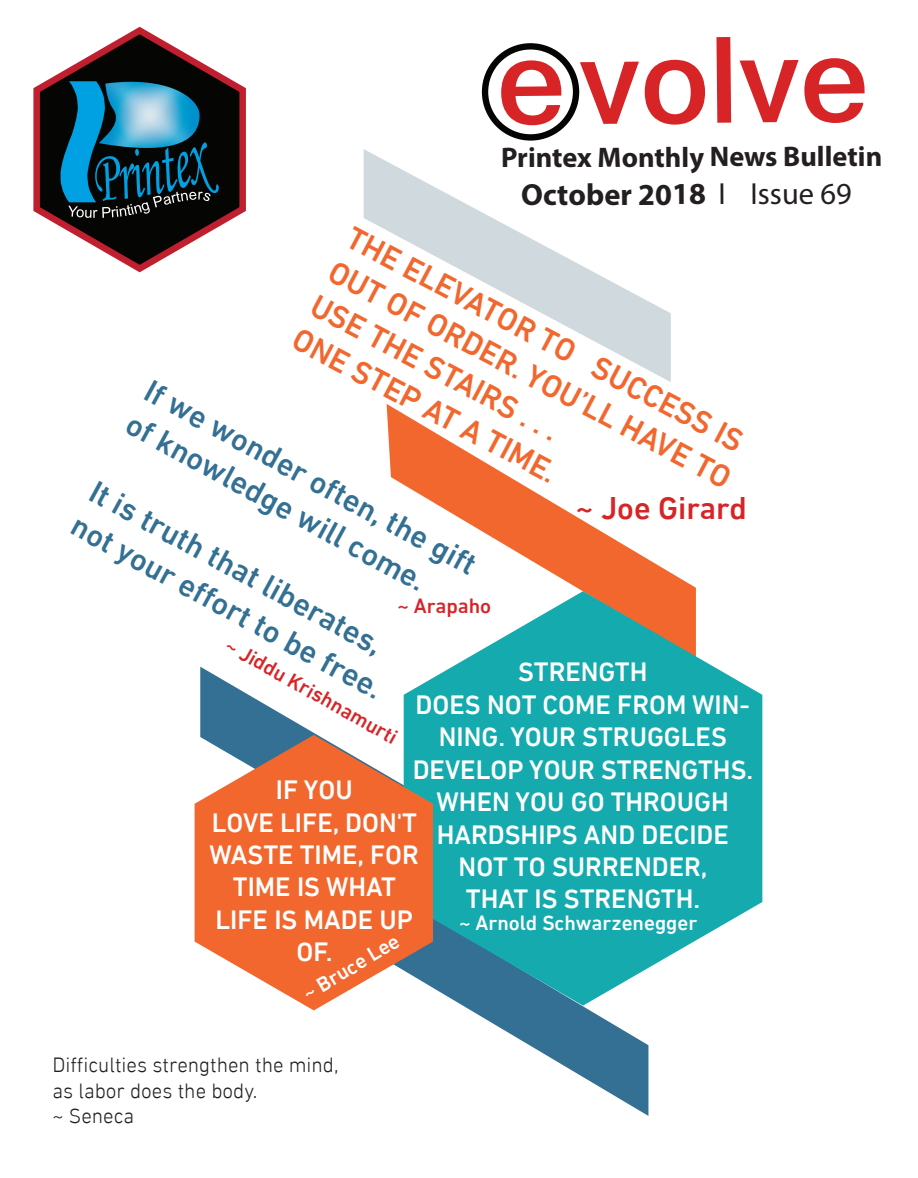
<style>
.page{position:relative;width:918px;height:1178px;background:#fff}
.page>*{position:absolute;margin:0;border:0;box-sizing:border-box;transform-origin:0 0}
.t1{font:500 31.95px/38.7px "DIN Next LT Arabic";color:#337093}
.t2{font:500 31.95px/38.4px "DIN Next LT Arabic";color:#f2672e}
.t3{font:500 31.95px "DIN Next LT Arabic";color:#d72427}
.t4{font:700 30.6px "Myriad Pro";letter-spacing:-.005em;color:#231f20}
.t5{font:700 28.35px "Myriad Pro";letter-spacing:-.005em;color:#231f20}
.t6{font:500 27px/32.4px "DIN Next LT Arabic";color:#fff;text-align:center}
.t7{font:300 21px/25.2px "DIN Next LT Arabic";color:#231f20}
.t8{font:500 21px "DIN Next LT Arabic";color:#fff}
.t9{font:500 21px "DIN Next LT Arabic";color:#d72427}
.s1{font-weight:400}
</style>
<div class="page">
<svg style="left:200px;top:666px;width:204px;height:68px"></svg>
<svg style="left:462px;top:1005px;width:186px;height:110px"></svg>
<svg style="left:387px;top:404px;width:309px;height:187px"></svg>
<svg style="left:404px;top:591px;width:358px;height:414px;fill:#15aaae"></svg>
<svg style="left:195px;top:734px;width:238px;height:276px;fill:#f2672e"></svg>
<svg style="left:364px;top:149px;width:307px;height:233px"></svg>
<svg style="left:33px;top:26px;width:213px;height:247px"></svg>
<svg style="left:61px;top:81px;width:158px;height:137px;background:#1c566d"></svg>
<svg style="left:501px;top:60px;width:60px;height:65px"></svg>
<svg style="left:580px;top:62px;width:59px;height:62px"></svg>
<svg style="left:645px;top:60px;width:60px;height:65px"></svg>
<svg style="left:716px;top:37px;width:15px;height:86px"></svg>
<svg style="left:740px;top:58px;width:125px;height:65px"></svg>
<div style="left:482px;top:43px;width:97px;height:98px;border:6px solid #040503;border-radius:50%"></div>
<p class="t5" style="left:501px;top:138px;width:383px">Printex Monthly News Bulletin</p>
<p class="t4" style="left:521px;top:174px;width:333px">October 2018 <span class="s1">I Issue 69</span></p>
<p class="t2" style="left:358px;top:217px;width:452px;rotate:28deg">THE ELEVATOR TO SUCCESS IS<br>OUT OF ORDER. YOU’LL HAVE TO<br>USE THE STAIRS . . .<br>ONE STEP AT A TIME.</p>
<p class="t1" style="left:157px;top:369px;width:374px;rotate:29deg">If we wonder often, the gift of knowledge will come.</p>
<p class="t1" style="left:102px;top:471px;width:352px;rotate:29deg">It is truth that liberates, not your effort to be free.</p>
<p class="t3" style="left:576px;top:489px;width:172px">~ Joe Girard</p>
<p class="t9" style="left:397px;top:593px;width:95px">~ Arapaho</p>
<p class="t9" style="left:233px;top:632px;width:196px;rotate:29deg">~ Jiddu Krishnamurti</p>
<p class="t6" style="left:413px;top:655px;width:342px">STRENGTH<br>DOES NOT COME FROM WIN-<br>NING. YOUR STRUGGLES<br>DEVELOP YOUR STRENGTHS.<br>WHEN YOU GO THROUGH<br>HARDSHIPS AND DECIDE<br>NOT TO SURRENDER,<br>THAT IS STRENGTH.</p>
<p class="t6" style="left:210px;top:773px;width:211px">IF YOU<br>LOVE LIFE, DON'T<br>WASTE TIME, FOR<br>TIME IS WHAT<br>LIFE IS MADE UP<br>OF.</p>
<p class="t8" style="left:459px;top:910px;width:240px">~ Arnold Schwarzenegger</p>
<p class="t8" style="left:298px;top:984px;width:110px;rotate:-31deg">~ Bruce Lee</p>
<p class="t7" style="left:52px;top:1052px;width:288px">Difficulties strengthen the mind, as labor does the body.<br>~ Seneca</p>
</div>
